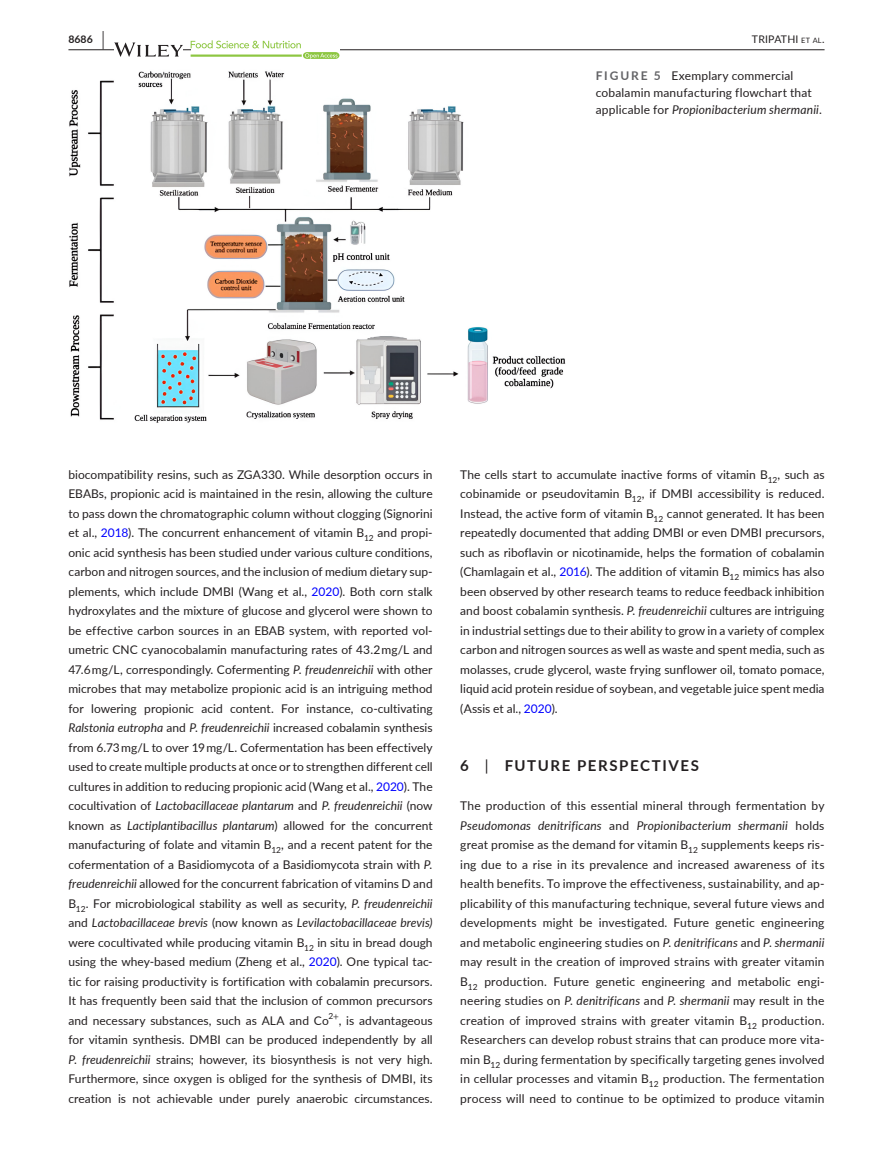
<style>
.page{position:relative;width:893px;height:1174px;background:#fff}
.page>*{position:absolute;margin:0;border:0;box-sizing:border-box;transform-origin:0 0}
.t1{font:700 15px "Lato";letter-spacing:.105em;color:#231f20}
.t2{font:12px/19.5px "Lato";letter-spacing:.005em;color:#231f20;text-align:justify}
.t3{font:10.5px "Lato";letter-spacing:.02em;color:#231f20}
.t4{font:700 10.5px "Lato";color:#231f20}
.s1{font-size:19.5px}
.s2{font-size:7.35px}
.s3{font-weight:700;color:#636366}
.s4{font-style:italic}
.s5{color:#00f}
.s6{font-weight:400}
</style>
<div class="page">
<hr style="left:68px;top:49px;width:756px;height:1px;background:#231f20">
<svg style="left:114px;top:42px;width:69px;height:15px"></svg>
<svg style="left:191px;top:40px;width:148px;height:19px"></svg>
<img style="left:69px;top:71px;width:497px;height:352px">
<p class="t4" style="left:68px;top:31px;width:37px">8686 <span class="s1">|</span></p>
<p class="t3" style="left:752px;top:31px;width:74px">TRIPATHI <span class="s2">et al</span>.</p>
<p class="t2" style="left:596px;top:67px;width:228px;line-height:16.5px;text-align:left"><span class="s3">FIGURE 5</span> Exemplary commercial cobalamin manufacturing flowchart that applicable for <span class="s4">Propionibacterium shermanii</span>.</p>
<p class="t2" style="left:68px;top:464px;width:366px">biocompatibility resins, such as ZGA330. While desorption occurs in EBABs, propionic acid is maintained in the resin, allowing the culture to pass down the chromatographic column without clogging (Signorini et al., <span class="s5">2018</span>). The concurrent enhancement of vitamin B<sub>12</sub> and propi&shy;onic acid synthesis has been studied under various culture conditions, carbon and nitrogen sources, and the inclusion of medium dietary sup&shy;plements, which include DMBI (Wang et al., <span class="s5">2020</span>). Both corn stalk hydroxylates and the mixture of glucose and glycerol were shown to be effective carbon sources in an EBAB system, with reported vol&shy;umetric CNC cyanocobalamin manufacturing rates of 43.2 mg/L and 47.6 mg/L, correspondingly. Cofermenting <span class="s4">P. freudenreichii</span> with other microbes that may metabolize propionic acid is an intriguing method for lowering propionic acid content. For instance, co-cultivating <span class="s4">Ralstonia eutropha</span> and <span class="s4">P. freudenreichii</span> increased cobalamin synthesis from 6.73 mg/L to over 19 mg/L. Cofermentation has been effectively used to create multiple products at once or to strengthen different cell cultures in addition to reducing propionic acid (Wang et al., <span class="s5">2020</span>). The cocultivation of <span class="s4">Lactobacillaceae plantarum</span> and <span class="s4">P. freudenreichii</span> (now known as <span class="s4">Lactiplantibacillus plantarum</span>) allowed for the concurrent manufacturing of folate and vitamin B<sub>12</sub>, and a recent patent for the cofermentation of a Basidiomycota of a Basidiomycota strain with <span class="s4">P. freudenreichii</span> allowed for the concurrent fabrication of vitamins D and B<sub>12</sub>. For microbiological stability as well as security, <span class="s4">P. freudenreichii </span>and <span class="s4">Lactobacillaceae brevis</span> (now known as <span class="s4">Levilactobacillaceae brevis) </span>were cocultivated while producing vitamin B<sub>12</sub> in situ in bread dough using the whey-based medium (Zheng et al., <span class="s5">2020</span>). One typical tac&shy;tic for raising productivity is fortification with cobalamin precursors.<br>It has frequently been said that the inclusion of common precursors and necessary substances, such as ALA and Co<sup>2</sup><sup>+</sup>, is advantageous for vitamin synthesis. DMBI can be produced independently by all <span class="s4">P. freudenreichii</span> strains; however, its biosynthesis is not very high.<br>Furthermore, since oxygen is obliged for the synthesis of DMBI, its creation is not achievable under purely anaerobic circumstances.</p>
<p class="t2" style="left:460px;top:464px;width:366px">The cells start to accumulate inactive forms of vitamin B<sub>12</sub>, such as cobinamide or pseudovitamin B<sub>12</sub>, if DMBI accessibility is reduced.<br>Instead, the active form of vitamin B<sub>12</sub> cannot generated. It has been repeatedly documented that adding DMBI or even DMBI precursors, such as riboflavin or nicotinamide, helps the formation of cobalamin (Chamlagain et al., <span class="s5">2016</span>). The addition of vitamin B<sub>12</sub> mimics has also been observed by other research teams to reduce feedback inhibition and boost cobalamin synthesis. <span class="s4">P. freudenreichii</span> cultures are intriguing in industrial settings due to their ability to grow in a variety of complex carbon and nitrogen sources as well as waste and spent media, such as molasses, crude glycerol, waste frying sunflower oil, tomato pomace, liquid acid protein residue of soybean, and vegetable juice spent media (Assis et al., <span class="s5">2020</span>).</p>
<p class="t1" style="left:460px;top:755px;width:240px">6 <span class="s6">|</span> FUTURE PERSPECTIVES</p>
<p class="t2" style="left:460px;top:795px;width:366px">The production of this essential mineral through fermentation by <span class="s4">Pseudomonas denitrificans</span> and <span class="s4">Propionibacterium shermanii</span> holds great promise as the demand for vitamin B<sub>12</sub> supplements keeps ris&shy;ing due to a rise in its prevalence and increased awareness of its health benefits. To improve the effectiveness, sustainability, and ap&shy;plicability of this manufacturing technique, several future views and developments might be investigated. Future genetic engineering and metabolic engineering studies on <span class="s4">P. denitrificans</span> and <span class="s4">P. shermanii </span>may result in the creation of improved strains with greater vitamin B<sub>12</sub> production. Future genetic engineering and metabolic engi&shy;neering studies on <span class="s4">P. denitrificans</span> and <span class="s4">P. shermanii</span> may result in the creation of improved strains with greater vitamin B<sub>12</sub> production.<br>Researchers can develop robust strains that can produce more vita&shy;min B<sub>12</sub> during fermentation by specifically targeting genes involved in cellular processes and vitamin B<sub>12</sub> production. The fermentation process will need to continue to be optimized to produce vitamin</p>
</div>
